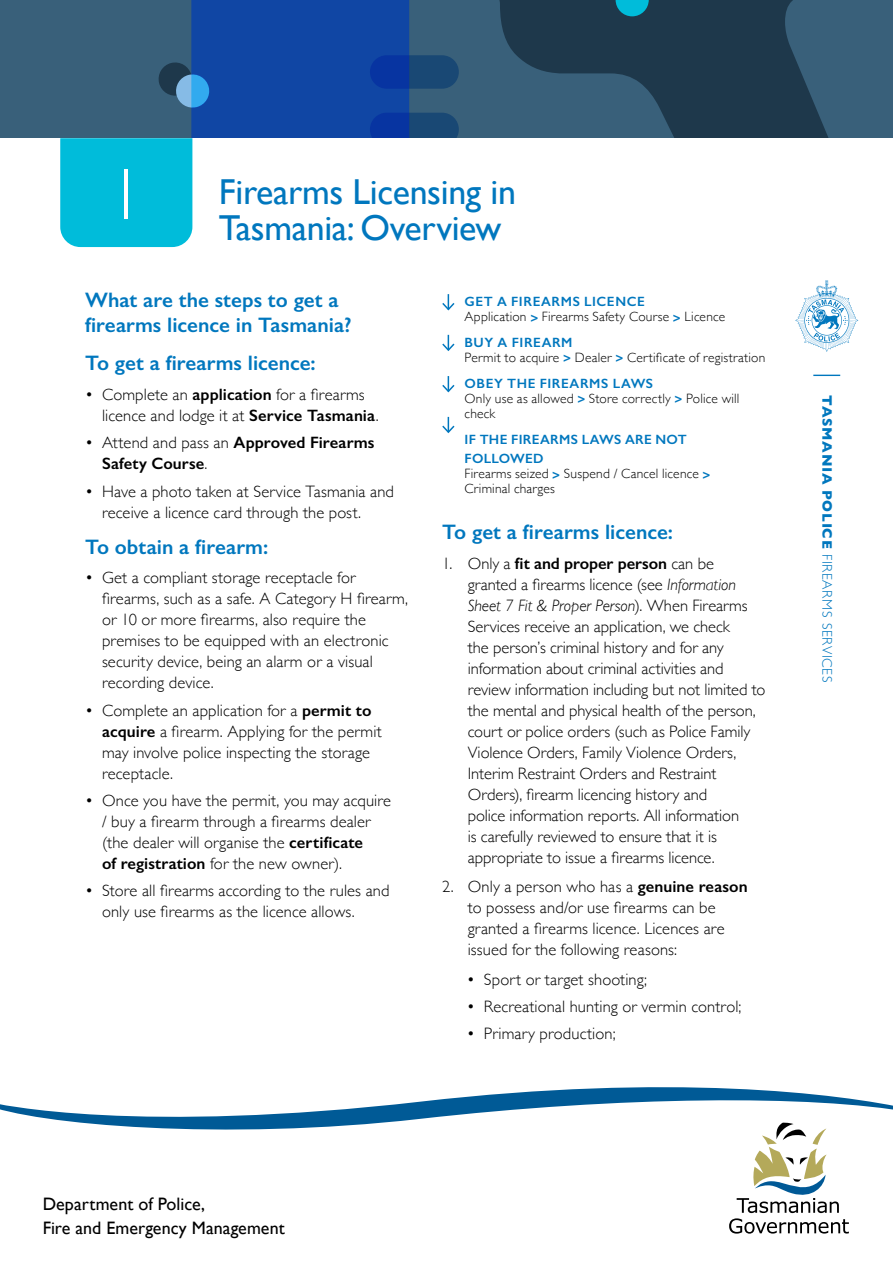
<style>
.page{position:relative;width:893px;height:1263px;background:#fff}
.page>*{position:absolute;margin:0;border:0;box-sizing:border-box;transform-origin:0 0}
.t1{font:300 72.6px "Gill Sans";color:#fff}
.t2{font:36px/36px "Gill Sans";letter-spacing:-.01em;color:#0077be}
.t3{font:600 21px/25.5px "Gill Sans";color:#0077be}
.t4{font:18px/24px "Gill Sans";color:#000}
.t5{font:300 16.5px/21px "Gill Sans";letter-spacing:.005em;color:#000}
.t6{font:600 16.5px/21px "Gill Sans";letter-spacing:.005em;color:#000}
.t7{font:300 13.95px "Gill Sans";letter-spacing:.05em;color:#0077be}
.t8{font:300 13.5px/15px "Gill Sans";letter-spacing:.015em;color:#000}
.t9{font:600 13.5px/19.5px "Gill Sans";letter-spacing:.02em;color:#0077be}
.s1{font-weight:600}
.s2{font-weight:300}
.s3{font-weight:600;color:#0077be}
.s4{font-style:italic}
.s5{font-weight:700}
</style>
<div class="page">
<div style="left:0;top:0;width:893px;height:138px;background:#39607a"></div>
<svg style="left:409px;top:0;width:420px;height:138px;fill:#1e384b"></svg>
<svg style="left:616px;top:0;width:33px;height:16px"></svg>
<svg style="left:60px;top:0;width:349px;height:247px"></svg>
<svg style="left:370px;top:113px;width:89px;height:33px"></svg>
<svg style="left:370px;top:55px;width:89px;height:34px;background:#113f87"></svg>
<svg style="left:795px;top:280px;width:63px;height:72px"></svg>
<svg style="left:813px;top:375px;width:27px;height:1px"></svg>
<svg style="left:729px;top:1141px;width:120px;height:92px"></svg>
<svg style="left:0;top:1087px;width:893px;height:54px"></svg>
<svg style="left:442px;top:294px;width:13px;height:17px"></svg>
<svg style="left:442px;top:335px;width:13px;height:16px"></svg>
<svg style="left:442px;top:376px;width:13px;height:17px"></svg>
<svg style="left:442px;top:417px;width:13px;height:17px"></svg>
<h1 class="t1" style="left:108px;top:137px;width:38px">1</h1>
<h2 class="t2" style="left:219px;top:173px;width:299px">Firearms Licensing in<br>Tasmania: Overview</h2>
<p class="t3" style="left:85px;top:286px;width:268px">What are the steps to get a firearms licence in Tasmania?</p>
<p class="t3" style="left:85px;top:350px;width:232px">To get a firearms licence:</p>
<p class="t5" style="left:102px;top:383px;width:278px;text-indent:-17px">• Complete an <span class="s1">application</span> for a firearms licence and lodge it at <span class="s1">Service Tasmania</span>.</p>
<p class="t6" style="left:102px;top:432px;width:274px;text-indent:-17px"><span class="s2">• Attend and pass an</span> Approved Firearms<br>Safety Course<span class="s2">.</span></p>
<p class="t5" style="left:102px;top:480px;width:293px;text-indent:-17px">• Have a photo taken at Service Tasmania and receive a licence card through the post.</p>
<p class="t3" style="left:85px;top:534px;width:185px">To obtain a firearm:</p>
<p class="t5" style="left:102px;top:566px;width:308px;text-indent:-17px">• Get a compliant storage receptacle for firearms, such as a safe. A Category H firearm, or 10 or more firearms, also require the premises to be equipped with an electronic security device, being an alarm or a visual recording device.</p>
<p class="t5" style="left:102px;top:699px;width:281px;text-indent:-17px">• Complete an application for a <span class="s1">permit to acquire</span> a firearm. Applying for the permit may involve police inspecting the storage receptacle.</p>
<p class="t5" style="left:102px;top:789px;width:291px;text-indent:-17px">• Once you have the permit, you may acquire / buy a firearm through a firearms dealer (the dealer will organise the <span class="s1">certificate<br>of registration</span> for the new owner).</p>
<p class="t5" style="left:102px;top:880px;width:289px;text-indent:-17px">• Store all firearms according to the rules and only use firearms as the licence allows.</p>
<p class="t8" style="left:465px;top:293px;width:262px"><span class="s3">GET A FIREARMS LICENCE<br></span>Application <span class="s3">&gt;</span> Firearms Safety Course <span class="s3">&gt;</span> Licence</p>
<p class="t8" style="left:465px;top:334px;width:302px"><span class="s3">BUY A FIREARM<br></span>Permit to acquire <span class="s3">&gt;</span> Dealer <span class="s3">&gt;</span> Certificate of registration</p>
<p class="t8" style="left:465px;top:375px;width:276px"><span class="s3">OBEY THE FIREARMS LAWS<br></span>Only use as allowed <span class="s3">&gt;</span> Store correctly <span class="s3">&gt;</span> Police will check</p>
<p class="t9" style="left:465px;top:429px;width:224px">IF THE FIREARMS LAWS ARE NOT<br>FOLLOWED</p>
<p class="t8" style="left:465px;top:466px;width:247px">Firearms seized <span class="s3">&gt;</span> Suspend / Cancel licence <span class="s3">&gt;<br></span>Criminal charges</p>
<p class="t3" style="left:442px;top:519px;width:232px">To get a firearms licence:</p>
<p class="t5" style="left:468px;top:552px;width:299px;text-indent:-26px">1. Only a <span class="s1">fit and proper person</span> can be granted a firearms licence (see <span class="s4">Information Sheet 7 Fit &amp; Proper Person</span>). When Firearms Services receive an application, we check<br>the person’s criminal history and for any information about criminal activities and review information including but not limited to the mental and physical health of the person, court or police orders (such as Police Family Violence Orders, Family Violence Orders, Interim Restraint Orders and Restraint Orders), firearm licencing history and<br>police information reports. All information<br>is carefully reviewed to ensure that it is appropriate to issue a firearms licence.</p>
<p class="t5" style="left:468px;top:875px;width:281px;text-indent:-26px">2. Only a person who has a <span class="s1">genuine reason </span>to possess and/or use firearms can be granted a firearms licence. Licences are issued for the following reasons:</p>
<p class="t5" style="left:467px;top:968px;width:182px">• Sport or target shooting;</p>
<p class="t5" style="left:467px;top:995px;width:276px">• Recreational hunting or vermin control;</p>
<p class="t5" style="left:467px;top:1023px;width:150px">• Primary production;</p>
<p class="t7" style="left:838px;top:395px;width:288px;rotate:90deg"><span class="s5">TASMANIA POLICE</span> FIREARMS SERVICES</p>
<p class="t4" style="left:43px;top:1191px;width:244px">Department of Police,<br>Fire and Emergency Management</p>
</div>
